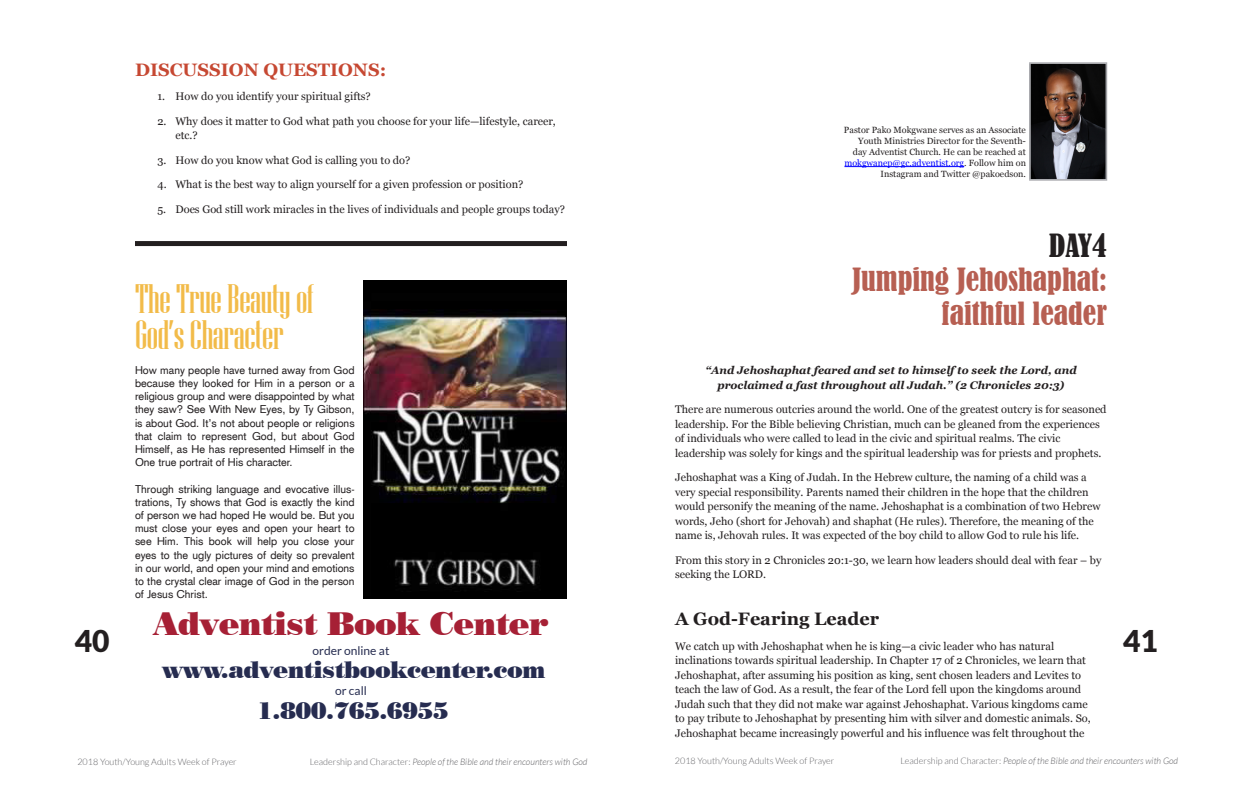
<style>
.page{position:relative;width:1242px;height:810px;background:#fff}
.page>*{position:absolute;margin:0;border:0;box-sizing:border-box;transform-origin:0 0}
.t1{font:41px "Niagara Solid";letter-spacing:-.01em;color:#f2bb49}
.t2{font:33px "Poster Bodoni BT";letter-spacing:-.025em;color:#a62035}
.Default{font:condensed 30px "Bernard";color:#b75f52}
.t3{font:900 30px "Lato";color:#231f20}
.Default-2{font:condensed 30px "Bernard";color:#231f20}
.t4{font:24px "Poster Bodoni BT";letter-spacing:-.025em;color:#262c50}
.t5{font:700 18px "Georgia";color:#c64832}
.t6{font:700 18px "Georgia";color:#231f20}
.t7{font:12px "Lato";color:#262c50}
.t8{font:11px/14.5px "Georgia";color:#231f20}
.t9{font:11px/13.2px "Akzidenz Grotesk CE";color:#231f20;text-align:justify}
.t10{font:italic 700 11px/14.5px "Georgia";color:#231f20;text-align:center}
.t11{font:9px/11px "Georgia";color:#231f20;text-align:right}
.t12{font:italic 300 9px "Lato";color:#636366}
.t13{font:300 9px "Lato";color:#636366}
.s1{color:#00f}
.s2{font-style:normal}
</style>
<div class="page">
<hr style="left:844px;top:166px;width:120px;height:1px;background:#00f">
<svg style="left:1029px;top:62px;width:78px;height:119px;background:#413939"></svg>
<div style="left:1030px;top:63px;width:76px;height:117px;border:1px solid #b2b3b7"></div>
<div style="left:364px;top:281px;width:203px;height:318px;background:#000"></div>
<img style="left:364px;top:309px;width:203px;height:277px">
<div style="left:135px;top:241px;width:432px;height:5px;background:#231f20"></div>
<p class="t5" style="left:135px;top:58px;width:253px">DISCUSSION QUESTIONS:</p>
<p class="t8" style="left:158px;top:89px;width:215px">1. How do you identify your spiritual gifts?</p>
<p class="t8" style="left:176px;top:114px;width:382px;text-indent:-18px">2. Why does it matter to God what path you choose for your life—lifestyle, career, etc.?</p>
<p class="t8" style="left:158px;top:153px;width:254px">3. How do you know what God is calling you to do?</p>
<p class="t8" style="left:158px;top:177px;width:367px">4. What is the best way to align yourself for a given profession or position?</p>
<p class="t8" style="left:158px;top:202px;width:409px">5. Does God still work miracles in the lives of individuals and people groups today?</p>
<p class="t11" style="left:844px;top:124px;width:184px">Pastor Pako Mokgwane serves as an Associate Youth Ministries Director for the Seventh&shy;day Adventist Church. He can be reached at <span class="s1">mokgwanep@gc.adventist.org</span>. Follow him on Instagram and Twitter @pakoedson.</p>
<p class="Default-2" style="left:1049px;top:228px;width:59px">DAY4</p>
<p class="Default" style="left:852px;top:262px;width:256px">Jumping Jehoshaphat:</p>
<p class="Default" style="left:942px;top:296px;width:167px">faithful leader</p>
<p class="t1" style="left:135px;top:277px;width:180px">The True Beauty of</p>
<p class="t1" style="left:135px;top:313px;width:150px">God’s Character</p>
<p class="t9" style="left:135px;top:363px;width:221px">How many people have turned away from God because they looked for Him in a person or a religious group and were disappointed by what they saw? See With New Eyes, by Ty Gibson, is about God. It’s not about people or religions that claim to represent God, but about God Himself, as He has represented Himself in the One true portrait of His character.</p>
<p class="t9" style="left:135px;top:482px;width:221px">Through striking language and evocative illus&shy;trations, Ty shows that God is exactly the kind of person we had hoped He would be. But you must close your eyes and open your heart to see Him. This book will help you close your eyes to the ugly pictures of deity so prevalent in our world, and open your mind and emotions to the crystal clear image of God in the person of Jesus Christ.</p>
<p class="t2" style="left:154px;top:603px;width:397px">Adventist Book Center</p>
<p class="t7" style="left:313px;top:644px;width:78px">order online at</p>
<p class="t4" style="left:162px;top:655px;width:385px">www.adventistbookcenter.com</p>
<p class="t7" style="left:335px;top:684px;width:33px">or call</p>
<p class="t4" style="left:257px;top:696px;width:193px">1.800.765.6955</p>
<p class="t10" style="left:705px;top:363px;width:373px">“And Jehoshaphat feared and set to himself to seek the Lord, and proclaimed a fast throughout all Judah.” (2 Chronicles 20:3)</p>
<p class="t8" style="left:675px;top:402px;width:433px">There are numerous outcries around the world. One of the greatest outcry is for seasoned leadership. For the Bible believing Christian, much can be gleaned from the experiences of individuals who were called to lead in the civic and spiritual realms. The civic leadership was solely for kings and the spiritual leadership was for priests and prophets.</p>
<p class="t8" style="left:675px;top:470px;width:427px">Jehoshaphat was a King of Judah. In the Hebrew culture, the naming of a child was a very special responsibility. Parents named their children in the hope that the children would personify the meaning of the name. Jehoshaphat is a combination of two Hebrew words, Jeho (short for Jehovah) and shaphat (He rules). Therefore, the meaning of the name is, Jehovah rules. It was expected of the boy child to allow God to rule his life.</p>
<p class="t8" style="left:675px;top:553px;width:428px">From this story in 2 Chronicles 20:1-30, we learn how leaders should deal with fear – by seeking the LORD.</p>
<p class="t6" style="left:675px;top:608px;width:206px">A God-Fearing Leader</p>
<p class="t8" style="left:675px;top:639px;width:417px">We catch up with Jehoshaphat when he is king—a civic leader who has natural inclinations towards spiritual leadership. In Chapter 17 of 2 Chronicles, we learn that Jehoshaphat, after assuming his position as king, sent chosen leaders and Levites to teach the law of God. As a result, the fear of the Lord fell upon the kingdoms around Judah such that they did not make war against Jehoshaphat. Various kingdoms came to pay tribute to Jehoshaphat by presenting him with silver and domestic animals. So, Jehoshaphat became increasingly powerful and his influence was felt throughout the</p>
<h3 class="t3" style="left:75px;top:624px;width:36px">40</h3>
<h3 class="t3" style="left:1123px;top:624px;width:36px">41</h3>
<p class="t13" style="left:77px;top:757px;width:161px">2018 Youth/Young Adults Week of Prayer</p>
<p class="t12" style="left:310px;top:757px;width:279px"><span class="s2">Leadership and Character:</span> People of the Bible and their encounters with God</p>
<p class="t13" style="left:675px;top:756px;width:161px">2018 Youth/Young Adults Week of Prayer</p>
<p class="t12" style="left:901px;top:756px;width:279px"><span class="s2">Leadership and Character:</span> People of the Bible and their encounters with God</p>
</div>
